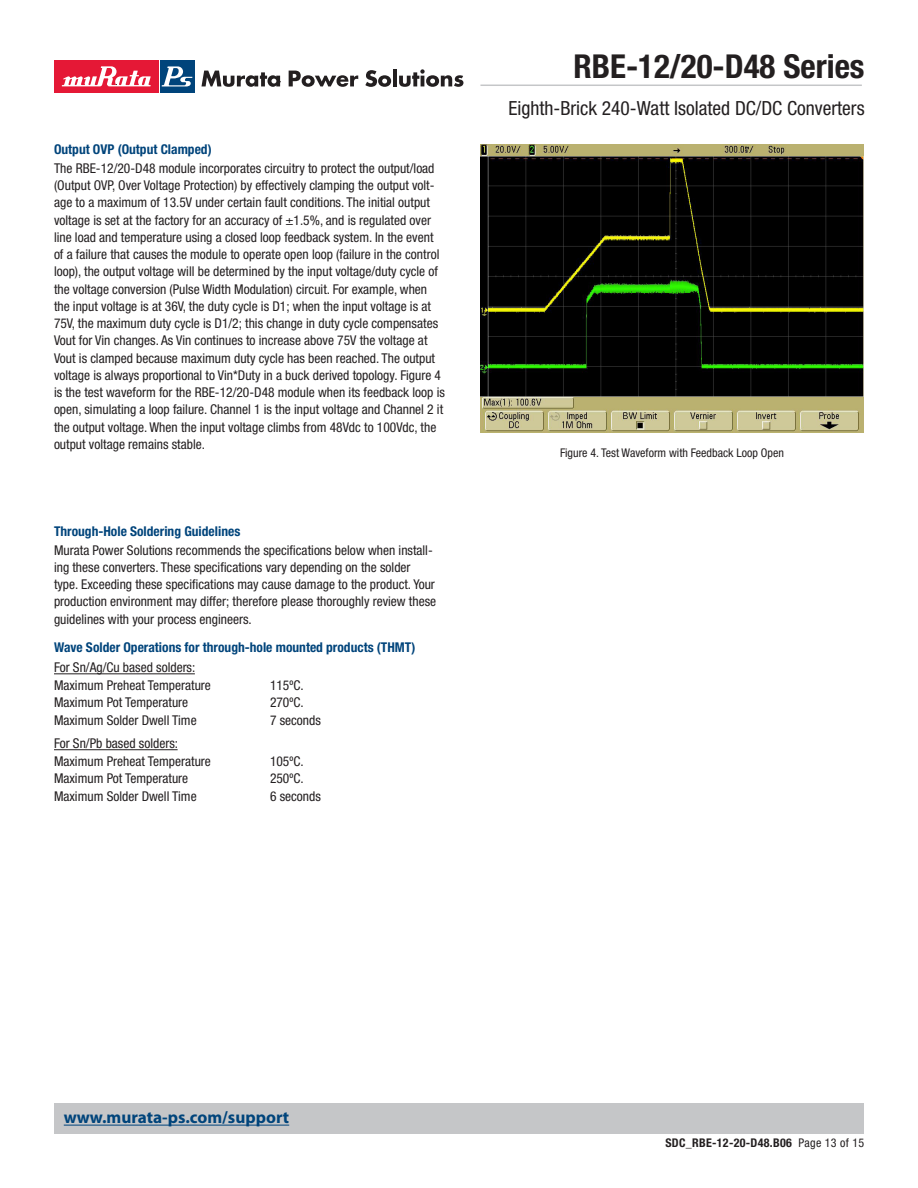
<style>
.page{position:relative;width:918px;height:1188px;background:#fff}
.page>*{position:absolute;margin:0;border:0;box-sizing:border-box;transform-origin:0 0}
.t1{font:700 condensed 33px "Helvetica Neue LT Std";color:#231f20}
.t2{font:condensed 19.5px "Helvetica Neue LT Std";color:#231f20}
.t3{font:700 17.25px "Myriad";color:#00447b}
.Body_copy_1st{font:condensed 13.5px/17.2px "Helvetica Neue LT Std";color:#231f20}
.Features{font:condensed 13.5px "Helvetica Neue LT Std";color:#231f20}
.Body_copy_heading{font:700 condensed 13.5px "Helvetica Neue LT Std";color:#00447b}
.Figure_Caption{font:condensed 12px "Helvetica Neue LT Std";color:#231f20}
.t4{font:700 condensed 12px "Helvetica Neue LT Std";letter-spacing:.025em;color:#231f20}
.s1{font-weight:400}
</style>
<div class="page">
<div style="left:54px;top:1103px;width:810px;height:31px;background:#c5c6c8"></div>
<div style="left:54px;top:60px;width:104px;height:32px;background:#e51836"></div>
<svg style="left:62px;top:66px;width:89px;height:20px"></svg>
<div style="left:160px;top:60px;width:34px;height:32px;background:#00447b"></div>
<svg style="left:162px;top:66px;width:30px;height:21px"></svg>
<svg style="left:201px;top:71px;width:80px;height:16px"></svg>
<svg style="left:289px;top:71px;width:69px;height:16px"></svg>
<svg style="left:365px;top:70px;width:26px;height:17px"></svg>
<hr style="left:393px;top:69px;width:4px;height:17px;background:#231f20">
<svg style="left:399px;top:69px;width:64px;height:18px"></svg>
<hr style="left:480px;top:85px;width:382px;height:1px;background:#c5c6c8">
<hr style="left:64px;top:1125px;width:225px;height:1px;background:#00447b">
<img style="left:480px;top:145px;width:384px;height:288px">
<hr style="left:54px;top:674px;width:141px;height:1px;background:#231f20">
<hr style="left:54px;top:749px;width:124px;height:1px;background:#231f20">
<p class="Body_copy_heading" style="left:54px;top:141px;width:159px">Output OVP (Output Clamped)</p>
<p class="Body_copy_1st" style="left:54px;top:159px;width:393px">The RBE-12/20-D48 module incorporates circuitry to protect the output/load (Output OVP, Over Voltage Protection) by effectively clamping the output volt&shy;age to a maximum of 13.5V under certain fault conditions. The initial output voltage is set at the factory for an accuracy of ±1.5%, and is regulated over line load and temperature using a closed loop feedback system. In the event of a failure that causes the module to operate open loop (failure in the control loop), the output voltage will be determined by the input voltage/duty cycle of the voltage conversion (Pulse Width Modulation) circuit. For example, when the input voltage is at 36V, the duty cycle is D1; when the input voltage is at 75V, the maximum duty cycle is D1/2; this change in duty cycle compensates Vout for Vin changes. As Vin continues to increase above 75V the voltage at Vout is clamped because maximum duty cycle has been reached. The output voltage is always proportional to Vin*Duty in a buck derived topology. Figure 4 is the test waveform for the RBE-12/20-D48 module when its feedback loop is open, simulating a loop failure. Channel 1 is the input voltage and Channel 2 it the output voltage. When the input voltage climbs from 48Vdc to 100Vdc, the output voltage remains stable.</p>
<p class="Body_copy_heading" style="left:54px;top:523px;width:188px">Through-Hole Soldering Guidelines</p>
<p class="Body_copy_1st" style="left:54px;top:541px;width:384px">Murata Power Solutions recommends the specifications below when install&shy;ing these converters. These specifications vary depending on the solder type. Exceeding these specifications may cause damage to the product. Your production environment may differ; therefore please thoroughly review these guidelines with your process engineers.</p>
<p class="Body_copy_heading" style="left:54px;top:639px;width:363px">Wave Solder Operations for through-hole mounted products (THMT)</p>
<p class="Features" style="left:54px;top:660px;width:143px">For Sn/Ag/Cu based solders:</p>
<p class="Features" style="left:54px;top:677px;width:158px">Maximum Preheat Temperature</p>
<p class="Features" style="left:270px;top:677px;width:35px">115ºC.</p>
<p class="Features" style="left:54px;top:695px;width:136px">Maximum Pot Temperature</p>
<p class="Features" style="left:270px;top:695px;width:35px">270ºC.</p>
<p class="Features" style="left:54px;top:712px;width:144px">Maximum Solder Dwell Time</p>
<p class="Features" style="left:270px;top:712px;width:52px">7 seconds</p>
<p class="Features" style="left:54px;top:736px;width:126px">For Sn/Pb based solders:</p>
<p class="Features" style="left:54px;top:753px;width:158px">Maximum Preheat Temperature</p>
<p class="Features" style="left:270px;top:753px;width:35px">105ºC.</p>
<p class="Features" style="left:54px;top:771px;width:136px">Maximum Pot Temperature</p>
<p class="Features" style="left:270px;top:771px;width:35px">250ºC.</p>
<p class="Features" style="left:54px;top:788px;width:144px">Maximum Solder Dwell Time</p>
<p class="Features" style="left:270px;top:788px;width:52px">6 seconds</p>
<h1 class="t1" style="left:574px;top:46px;width:293px">RBE-12/20-D48 Series</h1>
<h2 class="t2" style="left:508px;top:97px;width:358px">Eighth-Brick 240-Watt Isolated DC/DC Converters</h2>
<p class="Figure_Caption" style="left:560px;top:446px;width:225px">Figure 4. Test Waveform with Feedback Loop Open</p>
<p class="t3" style="left:64px;top:1109px;width:227px">www.murata-ps.com/support</p>
<p class="t4" style="left:665px;top:1136px;width:200px">SDC_RBE-12-20-D48.B06 <span class="s1">Page 13 of 15</span></p>
</div>
